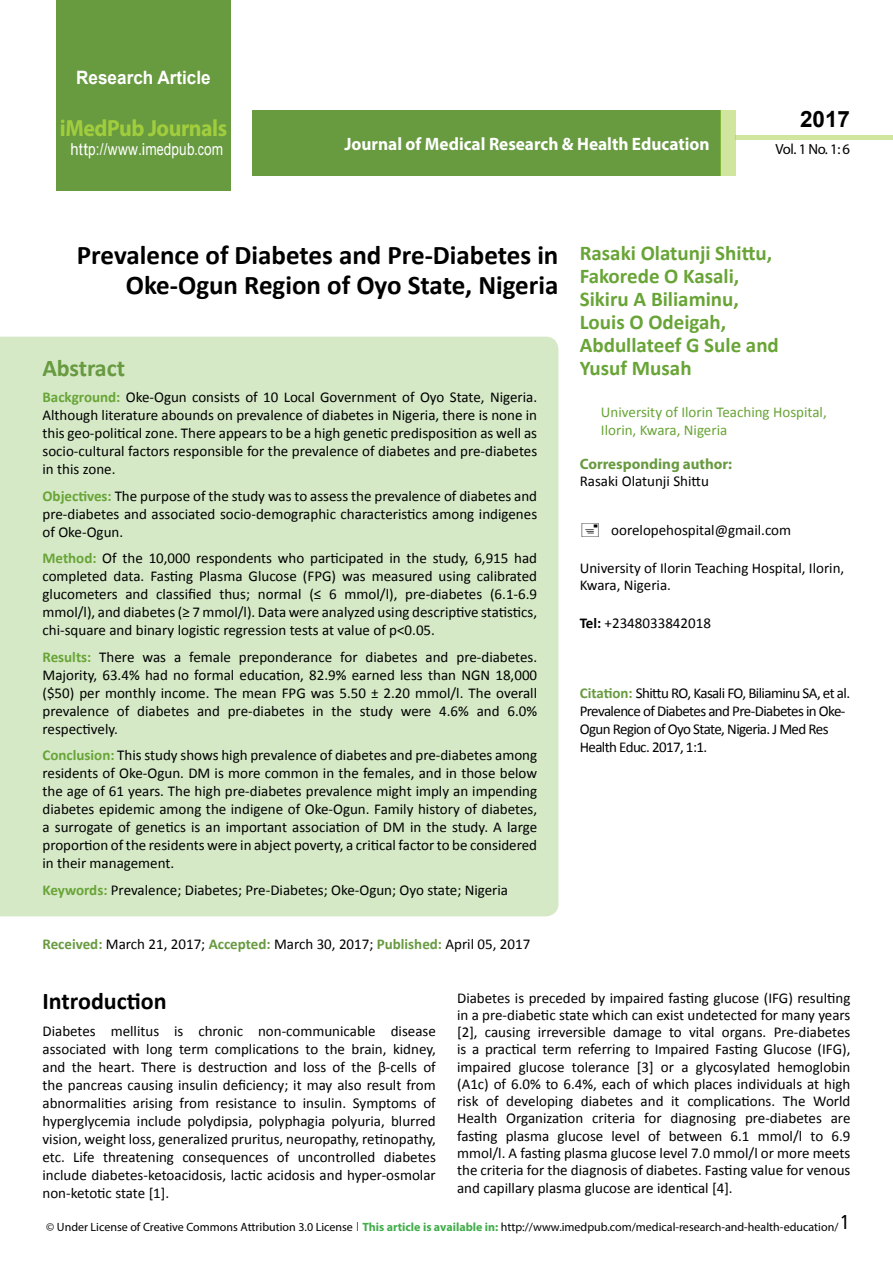
<style>
.page{position:relative;width:893px;height:1263px;background:#fff}
.page>*{position:absolute;margin:0;border:0;box-sizing:border-box;transform-origin:0 0}
.t1{font:700 27px/29.7px "Calibri";color:#000;text-align:right}
.t2{font:700 24px "Calibri";color:#000}
.t3{font:700 24px "Calibri";letter-spacing:-.005em;color:#689a40}
.t4{font:700 23.4px "Myriad Pro";letter-spacing:-.02em;color:#a1cd3d;scale:.93 1}
.t5{font:700 22.5px "Arial";color:#000}
.t6{font:700 21px/23.1px "Calibri";color:#68a436}
.t7{font:700 18.45px "Arial";color:#fff;scale:.93 1}
.t8{font:700 18px "Myriad Pro";color:#fff;scale:.96 1}
.t9{font:16.5px "Arial";letter-spacing:.01em;color:#fff;scale:.89 1}
.t10{font:15px/18px "Calibri";color:#000;text-align:justify}
.t11{font:15px/18px "Calibri";letter-spacing:-.04em;color:#000}
.t12{font:15px/18px "Calibri";color:#68a436}
.t13{font:700 15px "Myriad Pro";color:#689a40}
.t14{font:14.7px "Myriad Pro";color:#000}
.t15{font:12px "Myriad Pro";color:#000}
.s1{font-family:"Calibri"}
.s2{font-weight:700;color:#68a436}
.s3{font-weight:700;color:#689a40}
.s4{font-weight:700}
.s5{font-family:"Tunga"}
.s6{font-weight:700;color:#41ad49}
.s7{font-family:"Tunga";font-size:25.5px}
</style>
<div class="page">
<div style="left:252px;top:110px;width:469px;height:66px;background:#689a40"></div>
<div style="left:720px;top:110px;width:16px;height:66px;background:#d0e69e"></div>
<div style="left:56px;top:0;width:175px;height:190px;background:#689a40"></div>
<div style="left:736px;top:135px;width:157px;height:5px;background:#d0e69e"></div>
<div style="left:0;top:337px;width:558px;height:579px;background:#d5e9c7"></div>
<p class="t7" style="left:76px;top:65px;width:146px">Research Article</p>
<h3 class="t4" style="left:60px;top:113px;width:181px">iMedPub Journals</h3>
<p class="t9" style="left:71px;top:139px;width:173px">http://www<span class="s1">.</span>imedpub<span class="s1">.</span>com</p>
<p class="t8" style="left:344px;top:132px;width:382px">Journal of Medical Research &amp; Health Education</p>
<h3 class="t5" style="left:800px;top:104px;width:52px">2017</h3>
<p class="t14" style="left:776px;top:140px;width:76px">Vol. 1 No. 1: 6</p>
<h1 class="t1" style="left:77px;top:241px;width:483px">Prevalence of Diabetes and Pre-Diabetes in<br>Oke-Ogun Region of Oyo State, Nigeria</h1>
<h2 class="t3" style="left:43px;top:353px;width:84px">Abstract</h2>
<p class="t10" style="left:43px;top:388px;width:496px"><span class="s2">Background:</span> Oke-Ogun consists of 10 Local Government of Oyo State, Nigeria.<br>Although literature abounds on prevalence of diabetes in Nigeria, there is none in this geo-political zone. There appears to be a high genetic predisposition as well as socio-cultural factors responsible for the prevalence of diabetes and pre-diabetes in this zone.</p>
<p class="t10" style="left:43px;top:487px;width:496px"><span class="s2">Objectives:</span> The purpose of the study was to assess the prevalence of diabetes and pre-diabetes and associated socio-demographic characteristics among indigenes of Oke-Ogun.</p>
<p class="t10" style="left:43px;top:549px;width:496px"><span class="s2">Method:</span> Of the 10,000 respondents who participated in the study, 6,915 had completed data. Fasting Plasma Glucose (FPG) was measured using calibrated glucometers and classified thus; normal (≤ 6 mmol/l), pre-diabetes (6.1-6.9 mmol/l), and diabetes (≥ 7 mmol/l). Data were analyzed using descriptive statistics, chi-square and binary logistic regression tests at value of p&lt;0.05.</p>
<p class="t10" style="left:43px;top:648px;width:496px"><span class="s2">Results:</span> There was a female preponderance for diabetes and pre-diabetes.<br>Majority, 63.4% had no formal education, 82.9% earned less than NGN 18,000 ($50) per monthly income. The mean FPG was 5.50 ± 2.20 mmol/l. The overall prevalence of diabetes and pre-diabetes in the study were 4.6% and 6.0% respectively.</p>
<p class="t10" style="left:43px;top:746px;width:496px"><span class="s2">Conclusion:</span> This study shows high prevalence of diabetes and pre-diabetes among residents of Oke-Ogun. DM is more common in the females, and in those below the age of 61 years. The high pre-diabetes prevalence might imply an impending diabetes epidemic among the indigene of Oke-Ogun. Family history of diabetes, a surrogate of genetics is an important association of DM in the study. A large proportion of the residents were in abject poverty, a critical factor to be considered in their management.</p>
<p class="t10" style="left:43px;top:881px;width:467px"><span class="s2">Keywords:</span> Prevalence; Diabetes; Pre-Diabetes; Oke-Ogun; Oyo state; Nigeria</p>
<p class="t10" style="left:43px;top:935px;width:489px"><span class="s3">Received:</span> March 21, 2017; <span class="s3">Accepted:</span> March 30, 2017; <span class="s3">Published:</span> April 05, 2017</p>
<h3 class="t6" style="left:580px;top:241px;width:201px">Rasaki Olatunji Shittu,<br>Fakorede O Kasali,<br>Sikiru A Biliaminu,<br>Louis O Odeigah,<br>Abdullateef G Sule and<br>Yusuf Musah</h3>
<p class="t12" style="left:601px;top:403px;width:227px">University of Ilorin Teaching Hospital,<br>Ilorin, Kwara, Nigeria</p>
<p class="t13" style="left:580px;top:454px;width:154px">Corresponding author:</p>
<p class="t10" style="left:580px;top:472px;width:131px">Rasaki Olatunji Shittu</p>
<p class="t10" style="left:611px;top:521px;width:181px">oorelopehospital@gmail.com</p>
<p class="t10" style="left:580px;top:560px;width:266px;line-height:16.5px">University of Ilorin Teaching Hospital, Ilorin,<br>Kwara, Nigeria.</p>
<p class="t10" style="left:580px;top:614px;width:133px"><span class="s4">Tel:</span> +2348033842018</p>
<p class="t11" style="left:580px;top:683px;width:272px"><span class="s3">Citation:</span> Shittu RO, Kasali FO, Biliaminu SA, et al.<br>Prevalence of Diabetes and Pre-Diabetes in Oke-Ogun Region of Oyo State, Nigeria. J Med Res Health Educ. 2017, 1:1.</p>
<h2 class="t2" style="left:43px;top:986px;width:126px">Introduction</h2>
<p class="t10" style="left:43px;top:1022px;width:395px">Diabetes mellitus is chronic non-communicable disease associated with long term complications to the brain, kidney, and the heart. There is destruction and loss of the β-cells of the pancreas causing insulin deficiency; it may also result from abnormalities arising from resistance to insulin. Symptoms of hyperglycemia include polydipsia, polyphagia polyuria, blurred vision, weight loss, generalized pruritus, neuropathy, retinopathy, etc. Life threatening consequences of uncontrolled diabetes include diabetes-ketoacidosis, lactic acidosis and hyper-osmolar non-ketotic state [1].</p>
<p class="t10" style="left:457px;top:989px;width:395px;line-height:17.2px">Diabetes is preceded by impaired fasting glucose (IFG) resulting in a pre-diabetic state which can exist undetected for many years [2], causing irreversible damage to vital organs. Pre-diabetes is a practical term referring to Impaired Fasting Glucose (IFG), impaired glucose tolerance [3] or a glycosylated hemoglobin (A1c) of 6.0% to 6.4%, each of which places individuals at high risk of developing diabetes and it complications. The World Health Organization criteria for diagnosing pre-diabetes are fasting plasma glucose level of between 6.1 mmol/l to 6.9 mmol/l. A fasting plasma glucose level 7.0 mmol/l or more meets the criteria for the diagnosis of diabetes. Fasting value for venous and capillary plasma glucose are identical [4].</p>
<p class="t15" style="left:46px;top:1219px;width:803px">© Under License of Creative Commons Attribution 3.0 License <span class="s5">|</span> <span class="s6">This article is available in:</span> http://www.imedpub.com/medical-research-and-health-education/ <span class="s7">1</span></p>
</div>
